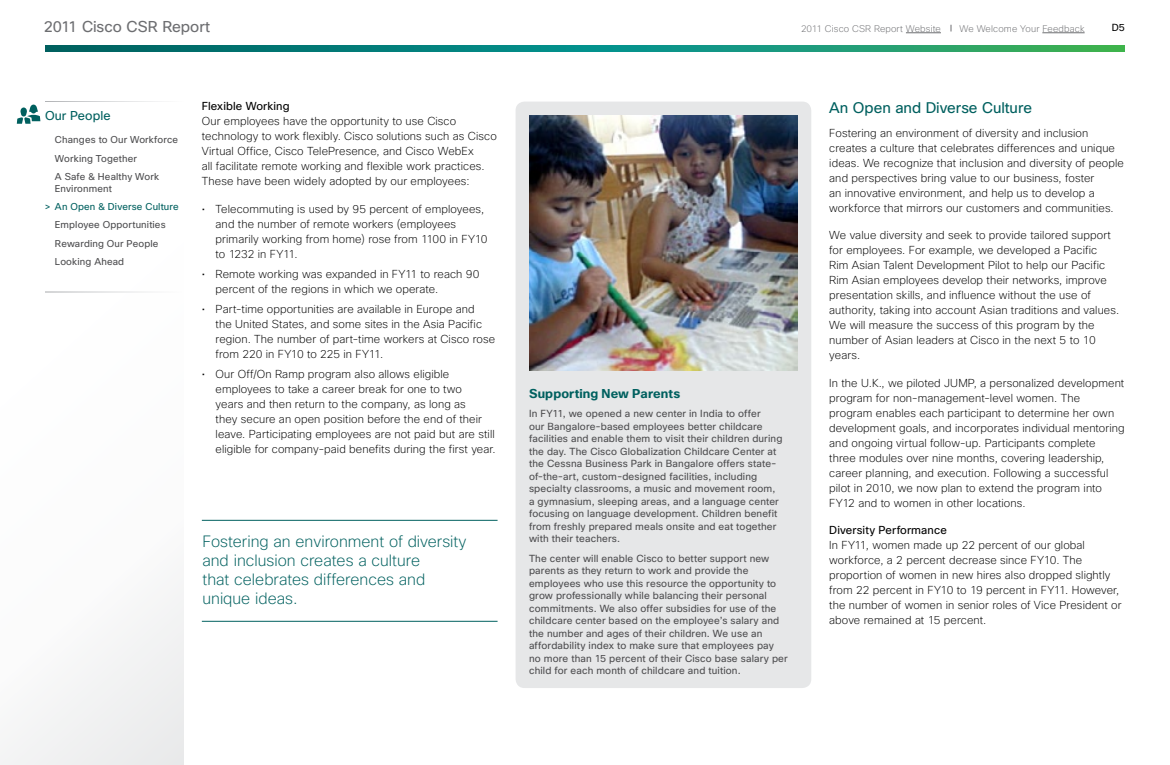
<style>
.page{position:relative;width:1170px;height:765px;background:#fff}
.page>*{position:absolute;margin:0;border:0;box-sizing:border-box;transform-origin:0 0}
.t1{font:200 16px/19.1px "Cisco Sans";color:#00605f}
.t2{font:15.25px "Cisco Sans";letter-spacing:-.005em;color:#6d6e71}
.t3{font:15px "Cisco Sans";color:#00605f}
.t4{font:700 12.5px "Cisco Sans";letter-spacing:.01em;color:#00605f}
.t5{font:12.5px "Cisco Sans";letter-spacing:.005em;color:#00605f}
.t6{font:200 11.25px/15px "Cisco Sans";letter-spacing:.01em;color:#000}
.t7{font:11.25px "Cisco Sans";letter-spacing:.01em;color:#000}
.t8{font:10px/12.5px "Cisco Sans";letter-spacing:.015em;color:#4d4d4f}
.t9{font:10px "Cisco Sans";color:#000}
.t10{font:9.75px/18.1px "Cisco Sans";letter-spacing:.015em;color:#4d4d4f}
.t11{font:9.75px "Cisco Sans";letter-spacing:.015em;color:#00605f}
.t12{font:200 9.38px "Cisco Sans";letter-spacing:.015em;color:#6d6e71}
</style>
<div class="page">
<div style="left:0;top:0;width:184px;height:765px;background:linear-gradient(to right,#fdfdfe,#fafafa)"></div>
<hr style="left:1042px;top:33px;width:43px;height:1px;background:#6d6e71">
<hr style="left:906px;top:33px;width:35px;height:1px;background:#6d6e71">
<svg style="left:45px;top:45px;width:1080px;height:7px;background:#118b74"></svg>
<div style="left:516px;top:102px;width:295px;height:586px;background:#e6e7e8;border-radius:9px"></div>
<img style="left:529px;top:115px;width:269px;height:255px">
<hr style="left:202px;top:520px;width:296px;height:1px;background:#00605f">
<hr style="left:202px;top:621px;width:296px;height:1px;background:#00605f">
<hr style="left:45px;top:101px;width:139px;height:1px;background:#fff">
<hr style="left:45px;top:292px;width:139px;height:1px;background:#fff">
<svg style="left:17px;top:105px;width:23px;height:19px"></svg>
<h2 class="t2" style="left:44px;top:16px;width:168px">2011 Cisco CSR Report</h2>
<p class="t12" style="left:801px;top:22px;width:141px">2011 Cisco CSR Report Website</p>
<p class="t12" style="left:960px;top:22px;width:126px">We Welcome Your Feedback</p>
<p class="t9" style="left:1112px;top:22px;width:15px">D5</p>
<p class="t5" style="left:45px;top:107px;width:67px">Our People</p>
<p class="t10" style="left:55px;top:131px;width:125px">Changes to Our Workforce<br>Working Together<br>A Safe &amp; Healthy Work</p>
<p class="t10" style="left:55px;top:180px;width:58px">Environment</p>
<p class="t11" style="left:45px;top:201px;width:135px">&gt; An Open &amp; Diverse Culture</p>
<p class="t10" style="left:55px;top:216px;width:112px">Employee Opportunities<br>Rewarding Our People<br>Looking Ahead</p>
<p class="t7" style="left:202px;top:99px;width:89px">Flexible Working</p>
<p class="t6" style="left:202px;top:114px;width:296px">Our employees have the opportunity to use Cisco technology to work flexibly. Cisco solutions such as Cisco Virtual Office, Cisco TelePresence, and Cisco WebEx<br>all facilitate remote working and flexible work practices.<br>These have been widely adopted by our employees:</p>
<p class="t6" style="left:216px;top:201px;width:273px;text-indent:-14px">• Telecommuting is used by 95 percent of employees, and the number of remote workers (employees primarily working from home) rose from 1100 in FY10 to 1232 in FY11.</p>
<p class="t6" style="left:216px;top:266px;width:265px;text-indent:-14px">• Remote working was expanded in FY11 to reach 90 percent of the regions in which we operate.</p>
<p class="t6" style="left:216px;top:301px;width:281px;text-indent:-14px">• Part-time opportunities are available in Europe and<br>the United States, and some sites in the Asia Pacific region. The number of part-time workers at Cisco rose from 220 in FY10 to 225 in FY11.</p>
<p class="t6" style="left:216px;top:366px;width:282px;text-indent:-14px">• Our Off/On Ramp program also allows eligible employees to take a career break for one to two<br>years and then return to the company, as long as<br>they secure an open position before the end of their leave. Participating employees are not paid but are still eligible for company-paid benefits during the first year.</p>
<h1 class="t1" style="left:202px;top:531px;width:265px">Fostering an environment of diversity and inclusion creates a culture<br>that celebrates differences and unique ideas.</h1>
<p class="t4" style="left:529px;top:385px;width:153px">Supporting New Parents</p>
<p class="t8" style="left:529px;top:408px;width:255px">In FY11, we opened a new center in India to offer<br>our Bangalore-based employees better childcare facilities and enable them to visit their children during the day. The Cisco Globalization Childcare Center at the Cessna Business Park in Bangalore offers state&shy;of-the-art, custom-designed facilities, including specialty classrooms, a music and movement room, a gymnasium, sleeping areas, and a language center focusing on language development. Children benefit from freshly prepared meals onsite and eat together with their teachers.</p>
<p class="t8" style="left:529px;top:552px;width:260px">The center will enable Cisco to better support new parents as they return to work and provide the employees who use this resource the opportunity to grow professionally while balancing their personal commitments. We also offer subsidies for use of the childcare center based on the employee’s salary and the number and ages of their children. We use an affordability index to make sure that employees pay no more than 15 percent of their Cisco base salary per child for each month of childcare and tuition.</p>
<h3 class="t3" style="left:829px;top:98px;width:204px">An Open and Diverse Culture</h3>
<p class="t6" style="left:829px;top:125px;width:296px">Fostering an environment of diversity and inclusion creates a culture that celebrates differences and unique ideas. We recognize that inclusion and diversity of people and perspectives bring value to our business, foster<br>an innovative environment, and help us to develop a workforce that mirrors our customers and communities.</p>
<p class="t6" style="left:829px;top:228px;width:292px">We value diversity and seek to provide tailored support for employees. For example, we developed a Pacific Rim Asian Talent Development Pilot to help our Pacific Rim Asian employees develop their networks, improve presentation skills, and influence without the use of authority, taking into account Asian traditions and values.<br>We will measure the success of this program by the number of Asian leaders at Cisco in the next 5 to 10 years.</p>
<p class="t6" style="left:829px;top:375px;width:297px">In the U.K., we piloted JUMP, a personalized development program for non-management-level women. The program enables each participant to determine her own development goals, and incorporates individual mentoring and ongoing virtual follow-up. Participants complete three modules over nine months, covering leadership, career planning, and execution. Following a successful pilot in 2010, we now plan to extend the program into FY12 and to women in other locations.</p>
<p class="t7" style="left:829px;top:523px;width:119px">Diversity Performance</p>
<p class="t6" style="left:829px;top:538px;width:294px">In FY11, women made up 22 percent of our global workforce, a 2 percent decrease since FY10. The proportion of women in new hires also dropped slightly from 22 percent in FY10 to 19 percent in FY11. However, the number of women in senior roles of Vice President or above remained at 15 percent.</p>
</div>
